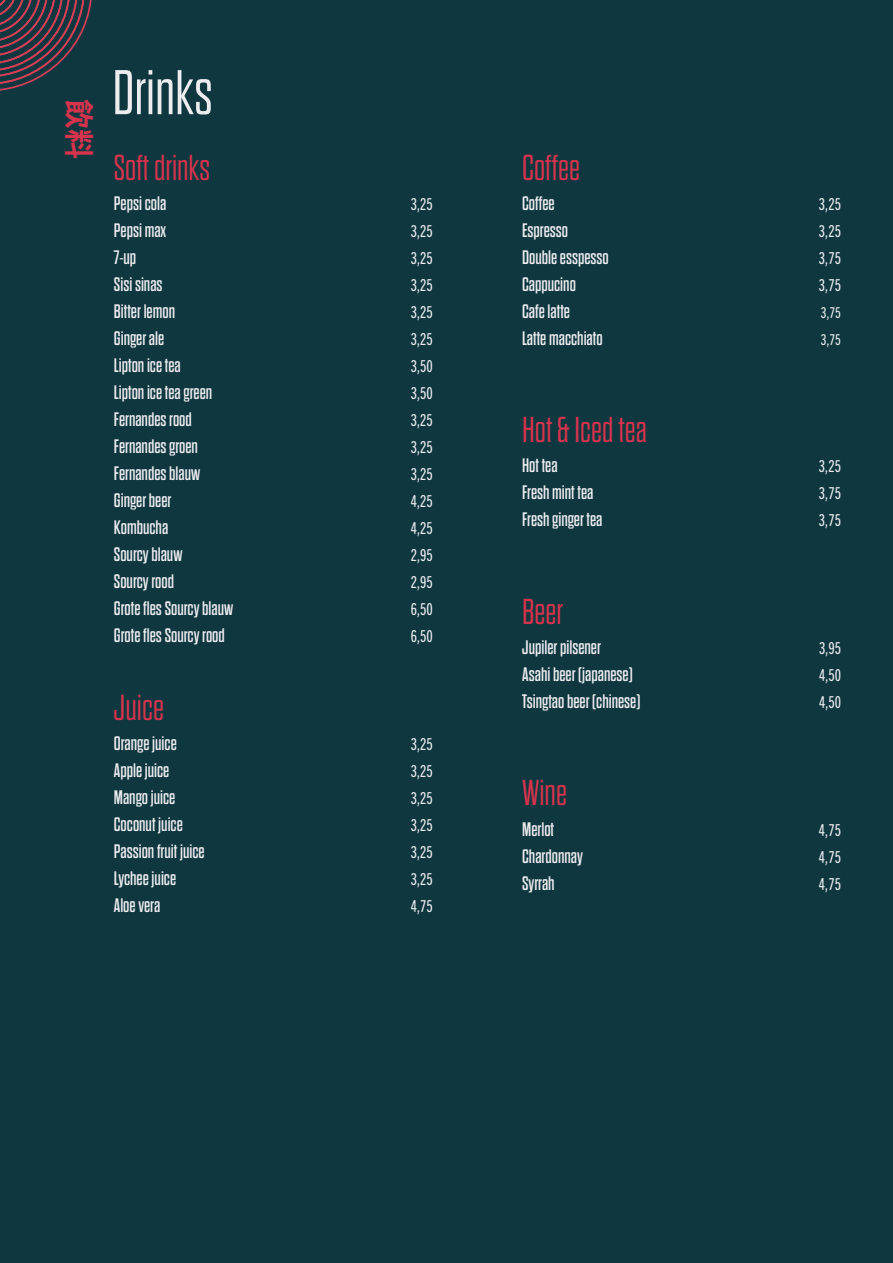
<style>
.page{position:relative;width:893px;height:1263px;background:#0f3740}
.page>*{position:absolute;margin:0;border:0;box-sizing:border-box;transform-origin:0 0}
.t1{font:300 63px "Dharma Gothic E";color:#ededf0}
.t2{font:300 36px "Dharma Gothic E";color:#d7334d}
.t3{font:700 30px "Source Han Sans TW";color:#d7334d}
.t4{font:19.5px "Dharma Gothic E";color:#ededf0}
.t5{font:16.5px "Trade Gothic Next SR Pro Cm";color:#ededf0}
.t6{font:15px "Trade Gothic Next SR Pro Cm";color:#ededf0}
</style>
<div class="page">
<svg style="left:0;top:0;width:92px;height:91px"></svg>
<h3 class="t3" style="left:96px;top:99px;width:61px;rotate:90deg">飲料</h3>
<h1 class="t1" style="left:112px;top:61px;width:102px">Drinks</h1>
<h2 class="t2" style="left:114px;top:150px;width:98px">Soft drinks</h2>
<p class="t4" style="left:114px;top:194px;width:54px">Pepsi cola</p>
<p class="t5" style="left:411px;top:193px;width:24px">3,25</p>
<p class="t4" style="left:114px;top:221px;width:54px">Pepsi max</p>
<p class="t5" style="left:411px;top:220px;width:24px">3,25</p>
<p class="t4" style="left:114px;top:248px;width:24px">7-up</p>
<p class="t5" style="left:411px;top:247px;width:24px">3,25</p>
<p class="t4" style="left:114px;top:275px;width:50px">Sisi sinas</p>
<p class="t5" style="left:411px;top:274px;width:24px">3,25</p>
<p class="t4" style="left:114px;top:302px;width:63px">Bitter lemon</p>
<p class="t5" style="left:411px;top:301px;width:24px">3,25</p>
<p class="t4" style="left:114px;top:329px;width:52px">Ginger ale</p>
<p class="t5" style="left:411px;top:328px;width:24px">3,25</p>
<p class="t4" style="left:114px;top:356px;width:68px">Lipton ice tea</p>
<p class="t5" style="left:411px;top:355px;width:24px">3,50</p>
<p class="t4" style="left:114px;top:383px;width:100px">Lipton ice tea green</p>
<p class="t5" style="left:411px;top:382px;width:24px">3,50</p>
<p class="t4" style="left:114px;top:410px;width:79px">Fernandes rood</p>
<p class="t5" style="left:411px;top:409px;width:24px">3,25</p>
<p class="t4" style="left:114px;top:437px;width:86px">Fernandes groen</p>
<p class="t5" style="left:411px;top:436px;width:24px">3,25</p>
<p class="t4" style="left:114px;top:464px;width:88px">Fernandes blauw</p>
<p class="t5" style="left:411px;top:463px;width:24px">3,25</p>
<p class="t4" style="left:114px;top:491px;width:59px">Ginger beer</p>
<p class="t5" style="left:411px;top:490px;width:24px">4,25</p>
<p class="t4" style="left:114px;top:518px;width:56px">Kombucha</p>
<p class="t5" style="left:411px;top:517px;width:24px">4,25</p>
<p class="t4" style="left:114px;top:545px;width:70px">Sourcy blauw</p>
<p class="t5" style="left:411px;top:544px;width:24px">2,95</p>
<p class="t4" style="left:114px;top:572px;width:62px">Sourcy rood</p>
<p class="t5" style="left:411px;top:571px;width:24px">2,95</p>
<p class="t4" style="left:114px;top:599px;width:121px">Grote fles Sourcy blauw</p>
<p class="t5" style="left:411px;top:598px;width:24px">6,50</p>
<p class="t4" style="left:114px;top:626px;width:112px">Grote fles Sourcy rood</p>
<p class="t5" style="left:411px;top:625px;width:24px">6,50</p>
<h2 class="t2" style="left:114px;top:690px;width:52px">Juice</h2>
<p class="t4" style="left:114px;top:733px;width:64px">Orange juice</p>
<p class="t5" style="left:411px;top:733px;width:24px">3,25</p>
<p class="t4" style="left:114px;top:760px;width:57px">Apple juice</p>
<p class="t5" style="left:411px;top:760px;width:24px">3,25</p>
<p class="t4" style="left:114px;top:787px;width:63px">Mango juice</p>
<p class="t5" style="left:411px;top:787px;width:24px">3,25</p>
<p class="t4" style="left:114px;top:814px;width:71px">Coconut juice</p>
<p class="t5" style="left:411px;top:814px;width:24px">3,25</p>
<p class="t4" style="left:114px;top:841px;width:92px">Passion fruit juice</p>
<p class="t5" style="left:411px;top:841px;width:24px">3,25</p>
<p class="t4" style="left:114px;top:868px;width:64px">Lychee juice</p>
<p class="t5" style="left:411px;top:868px;width:24px">3,25</p>
<p class="t4" style="left:114px;top:895px;width:48px">Aloe vera</p>
<p class="t5" style="left:411px;top:895px;width:24px">4,75</p>
<h2 class="t2" style="left:522px;top:150px;width:59px">Coffee</h2>
<p class="t4" style="left:522px;top:194px;width:34px">Coffee</p>
<p class="t5" style="left:819px;top:193px;width:24px">3,25</p>
<p class="t4" style="left:522px;top:221px;width:48px">Espresso</p>
<p class="t5" style="left:819px;top:220px;width:24px">3,25</p>
<p class="t4" style="left:522px;top:248px;width:88px">Double esspesso</p>
<p class="t5" style="left:819px;top:247px;width:24px">3,75</p>
<p class="t4" style="left:522px;top:275px;width:55px">Cappucino</p>
<p class="t5" style="left:819px;top:274px;width:24px">3,75</p>
<p class="t4" style="left:522px;top:302px;width:49px">Cafe latte</p>
<p class="t6" style="left:821px;top:303px;width:22px">3,75</p>
<p class="t4" style="left:522px;top:329px;width:82px">Latte macchiato</p>
<p class="t6" style="left:821px;top:330px;width:22px">3,75</p>
<h2 class="t2" style="left:522px;top:412px;width:126px">Hot &amp; Iced tea</h2>
<p class="t4" style="left:522px;top:456px;width:37px">Hot tea</p>
<p class="t5" style="left:819px;top:455px;width:24px">3,25</p>
<p class="t4" style="left:522px;top:483px;width:73px">Fresh mint tea</p>
<p class="t5" style="left:819px;top:482px;width:24px">3,75</p>
<p class="t4" style="left:522px;top:510px;width:82px">Fresh ginger tea</p>
<p class="t5" style="left:819px;top:509px;width:24px">3,75</p>
<h2 class="t2" style="left:522px;top:594px;width:42px">Beer</h2>
<p class="t4" style="left:522px;top:637px;width:80px">Jupiler pilsener</p>
<p class="t5" style="left:819px;top:637px;width:24px">3,95</p>
<p class="t4" style="left:522px;top:664px;width:112px">Asahi beer (japanese)</p>
<p class="t5" style="left:819px;top:664px;width:24px">4,50</p>
<p class="t4" style="left:522px;top:691px;width:120px">Tsingtao beer (chinese)</p>
<p class="t5" style="left:819px;top:691px;width:24px">4,50</p>
<h2 class="t2" style="left:522px;top:775px;width:46px">Wine</h2>
<p class="t4" style="left:522px;top:819px;width:33px">Merlot</p>
<p class="t5" style="left:819px;top:818px;width:24px">4,75</p>
<p class="t4" style="left:522px;top:846px;width:62px">Chardonnay</p>
<p class="t5" style="left:819px;top:845px;width:24px">4,75</p>
<p class="t4" style="left:522px;top:873px;width:34px">Syrrah</p>
<p class="t5" style="left:819px;top:872px;width:24px">4,75</p>
</div>
